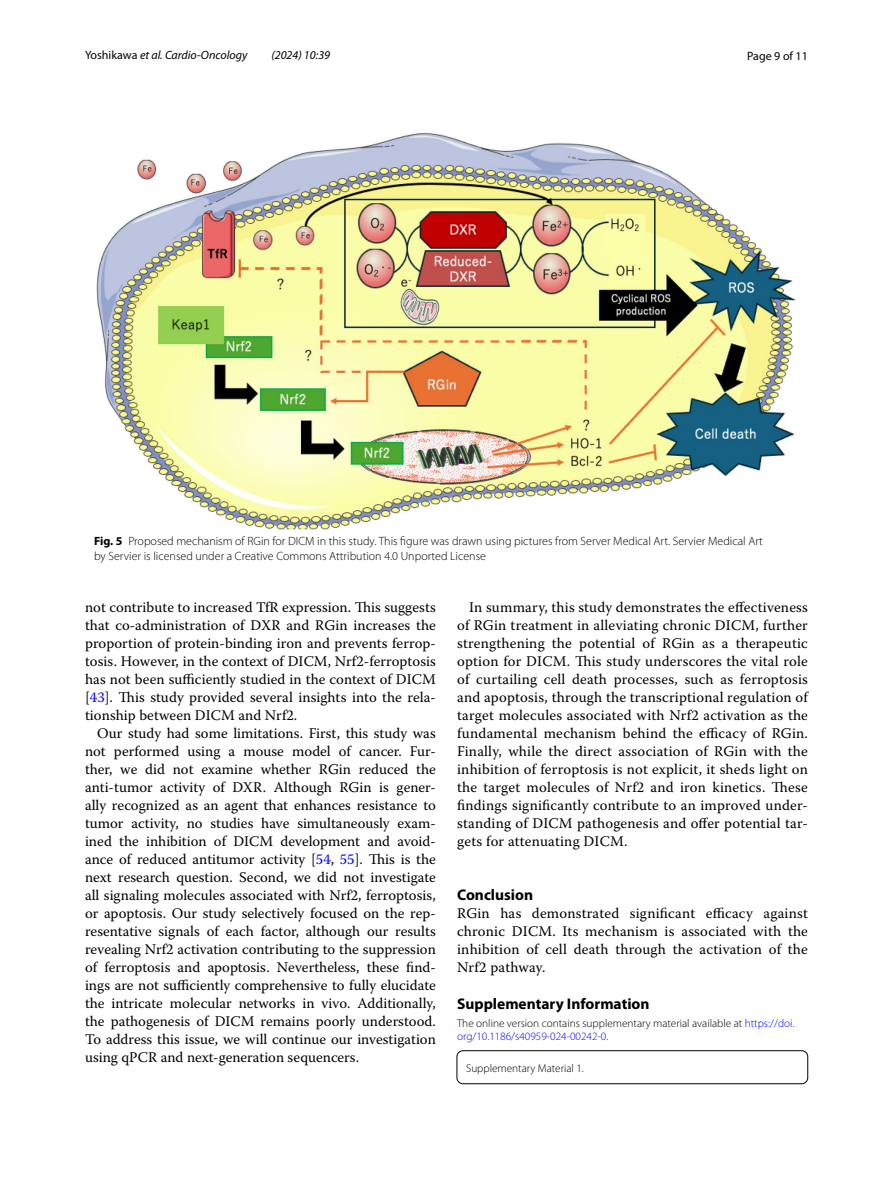
<style>
.page{position:relative;width:893px;height:1187px;background:#fff}
.page>*{position:absolute;margin:0;border:0;box-sizing:border-box;transform-origin:0 0}
.t1{font:700 15.45px "Myriad Pro";color:#000}
.t2{font:14.7px/18px "Warnock Pro";letter-spacing:.01em;color:#000;text-align:justify}
.t3{font:300 12px/15px "Myriad Pro";color:#000}
.t4{font:italic 12px "Myriad Pro";color:#000}
.t5{font:12px "Myriad Pro";color:#000}
.t6{font:300 11.25px/13.5px "Myriad Pro";color:#000}
.s1{font-style:normal}
.s2{font-weight:700}
.s3{color:#00f}
</style>
<div class="page">
<div style="left:457px;top:1050px;width:351px;height:33px;border:1px solid #000;border-radius:6px"></div>
<img style="left:96px;top:133px;width:700px;height:397px">
<p class="t4" style="left:85px;top:48px;width:164px"><span class="s1">Yoshikawa</span> et al. Cardio-Oncology</p>
<p class="t4" style="left:271px;top:48px;width:60px">(2024) 10:39</p>
<p class="t5" style="left:747px;top:48px;width:62px">Page 9 of 11</p>
<p class="t3" style="left:94px;top:533px;width:670px"><span class="s2">Fig. 5</span> Proposed mechanism of RGin for DICM in this study. This figure was drawn using pictures from Server Medical Art. Servier Medical Art by Servier is licensed under a Creative Commons Attribution 4.0 Unported License</p>
<p class="t2" style="left:85px;top:597px;width:352px">not contribute to increased TfR expression. This suggests that co-administration of DXR and RGin increases the proportion of protein-binding iron and prevents ferrop&shy;tosis. However, in the context of DICM, Nrf2-ferroptosis has not been sufficiently studied in the context of DICM [<span class="s3">43</span>]. This study provided several insights into the rela&shy;tionship between DICM and Nrf2.</p>
<p class="t2" style="left:85px;top:723px;width:352px;text-indent:12px">Our study had some limitations. First, this study was not performed using a mouse model of cancer. Fur&shy;ther, we did not examine whether RGin reduced the anti-tumor activity of DXR. Although RGin is gener&shy;ally recognized as an agent that enhances resistance to tumor activity, no studies have simultaneously exam&shy;ined the inhibition of DICM development and avoid&shy;ance of reduced antitumor activity [<span class="s3">54</span>, <span class="s3">55</span>]. This is the next research question. Second, we did not investigate all signaling molecules associated with Nrf2, ferroptosis, or apoptosis. Our study selectively focused on the rep&shy;resentative signals of each factor, although our results revealing Nrf2 activation contributing to the suppression of ferroptosis and apoptosis. Nevertheless, these find&shy;ings are not sufficiently comprehensive to fully elucidate the intricate molecular networks in vivo. Additionally, the pathogenesis of DICM remains poorly understood.<br>To address this issue, we will continue our investigation using qPCR and next-generation sequencers.</p>
<p class="t2" style="left:457px;top:597px;width:352px;text-indent:12px">In summary, this study demonstrates the effectiveness of RGin treatment in alleviating chronic DICM, further strengthening the potential of RGin as a therapeutic option for DICM. This study underscores the vital role of curtailing cell death processes, such as ferroptosis and apoptosis, through the transcriptional regulation of target molecules associated with Nrf2 activation as the fundamental mechanism behind the efficacy of RGin.<br>Finally, while the direct association of RGin with the inhibition of ferroptosis is not explicit, it sheds light on the target molecules of Nrf2 and iron kinetics. These findings significantly contribute to an improved under&shy;standing of DICM pathogenesis and offer potential tar&shy;gets for attenuating DICM.</p>
<p class="t1" style="left:457px;top:885px;width:77px">Conclusion</p>
<p class="t2" style="left:457px;top:904px;width:352px">RGin has demonstrated significant efficacy against chronic DICM. Its mechanism is associated with the inhibition of cell death through the activation of the Nrf2 pathway.</p>
<p class="t1" style="left:457px;top:993px;width:194px">Supplementary Information</p>
<p class="t6" style="left:457px;top:1016px;width:339px">The online version contains supplementary material available at <span class="s3">https://doi. org/10.1186/s40959-024-00242-0</span>.</p>
<p class="t6" style="left:466px;top:1061px;width:119px">Supplementary Material 1.</p>
</div>
